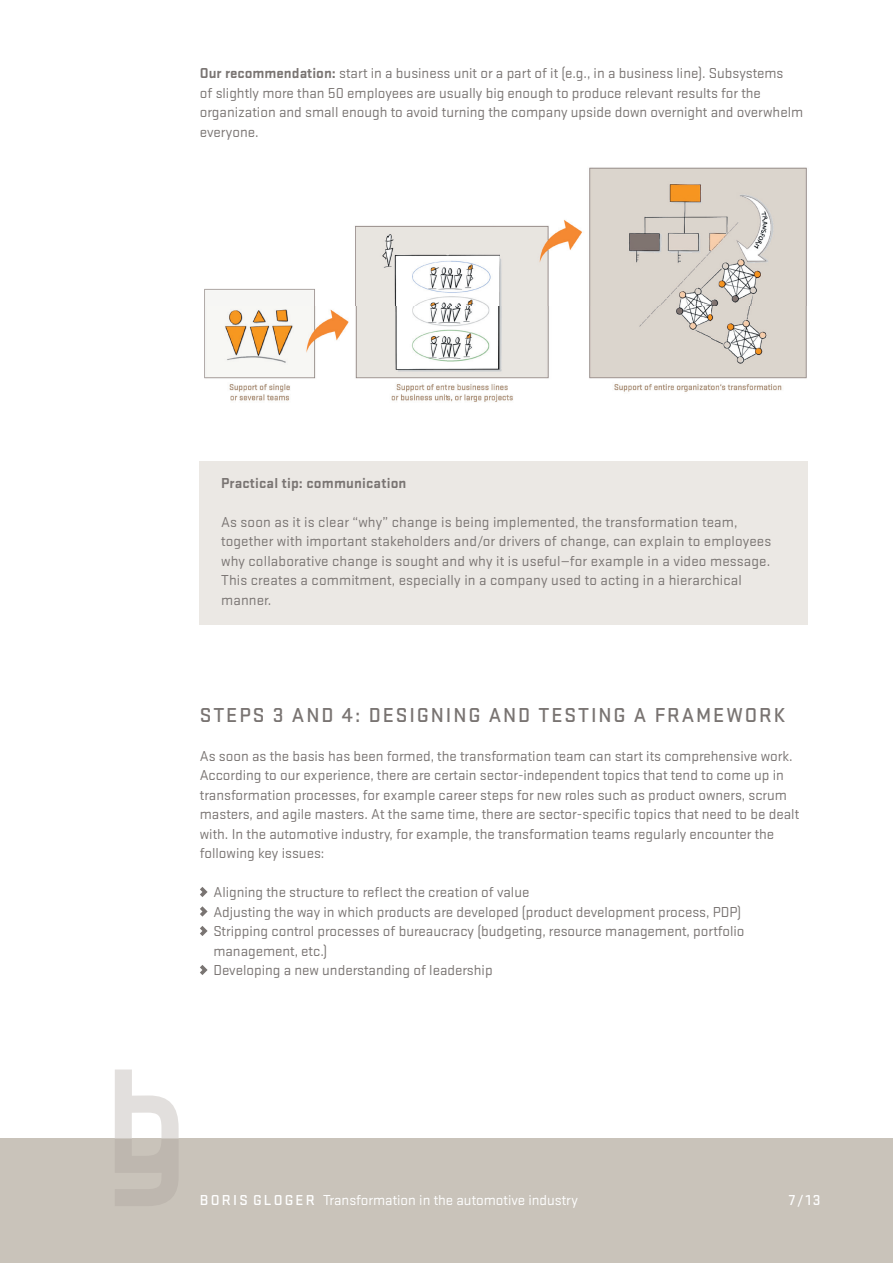
<style>
.page{position:relative;width:893px;height:1263px;background:#fff}
.page>*{position:absolute;margin:0;border:0;box-sizing:border-box;transform-origin:0 0}
.t1{font:500 21px "Stratum 2";letter-spacing:.09em;color:#797472}
.t2{font:15px/19.5px "Stratum 2";color:#797472}
.t3{font:15px "Stratum 2";color:#fff}
.t4{font:700 15px "Stratum 2";letter-spacing:.01em;color:#797472}
.t5{font:500 15px "Stratum 2";color:#fff}
.s1{font-weight:700}
.s2{font-weight:500}
</style>
<div class="page">
<div style="left:0;top:1138px;width:893px;height:125px;background:#c9c3ba"></div>
<img style="left:204px;top:167px;width:603px;height:235px">
<div style="left:200px;top:461px;width:608px;height:163px;background:#ebe8e4"></div>
<svg style="left:200px;top:887px;width:8px;height:10px"></svg>
<svg style="left:200px;top:906px;width:8px;height:11px"></svg>
<svg style="left:200px;top:926px;width:8px;height:10px"></svg>
<svg style="left:200px;top:965px;width:8px;height:10px"></svg>
<svg style="left:115px;top:1069px;width:64px;height:137px"></svg>
<p class="t2" style="left:200px;top:63px;width:605px"><span class="s1">Our recommendation:</span> start in a business unit or a part of it (e.g., in a business line). Subsystems<br>of slightly more than 50 employees are usually big enough to produce relevant results for the organization and small enough to avoid turning the company upside down overnight and overwhelm everyone.</p>
<p class="t4" style="left:221px;top:473px;width:187px">Practical tip: communication</p>
<p class="t2" style="left:221px;top:511px;width:552px">As soon as it is clear “why” change is being implemented, the transformation team, together with important stakeholders and/or drivers of change, can explain to employees why collaborative change is sought and why it is useful—for example in a video message.<br>This creates a commitment, especially in a company used to acting in a hierarchical manner.</p>
<h1 class="t1" style="left:200px;top:700px;width:587px">STEPS 3 AND 4: DESIGNING AND TESTING A FRAMEWORK</h1>
<p class="t2" style="left:200px;top:745px;width:601px">As soon as the basis has been formed, the transformation team can start its comprehensive work.<br>According to our experience, there are certain sector-independent topics that tend to come up in transformation processes, for example career steps for new roles such as product owners, scrum masters, and agile masters. At the same time, there are sector-specific topics that need to be dealt with. In the automotive industry, for example, the transformation teams regularly encounter the following key issues:</p>
<p class="t2" style="left:213px;top:882px;width:533px">Aligning the structure to reflect the creation of value<br>Adjusting the way in which products are developed (product development process, PDP)<br>Stripping control processes of bureaucracy (budgeting, resource management, portfolio management, etc.)<br>Developing a new understanding of leadership</p>
<p class="t3" style="left:200px;top:1191px;width:380px"><span class="s2">BORIS GLOGER</span> Transformation in the automotive industry</p>
<p class="t5" style="left:789px;top:1190px;width:33px">7/13</p>
</div>
